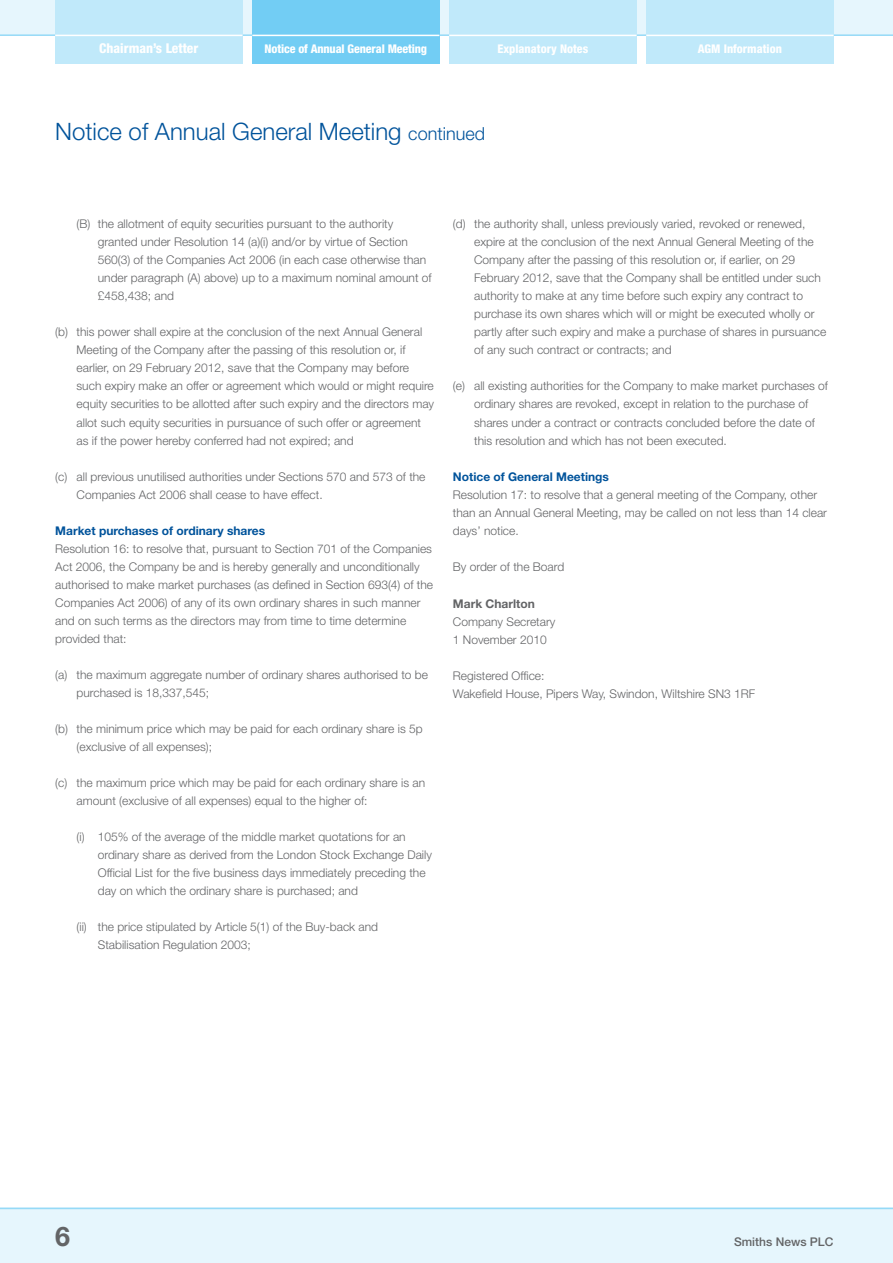
<style>
.page{position:relative;width:893px;height:1263px;background:#fff}
.page>*{position:absolute;margin:0;border:0;box-sizing:border-box;transform-origin:0 0}
.t1{font:700 27px "Helvetica Neue";color:#636466}
.t2{font:300 24px "Helvetica Neue";color:#00539b}
.t3{font:800 condensed 13.5px "Helvetica Neue";color:#fff}
.t4{font:300 12px/18px "Helvetica Neue";color:#636466}
.t5{font:800 condensed 12px "Helvetica Neue";color:#fff}
.t6{font:700 12px "Helvetica Neue";color:#00539b}
.t7{font:500 12px "Helvetica Neue";color:#636466}
.t8{font:700 12px "Helvetica Neue";color:#636466}
.s1{font-size:18px}
</style>
<div class="page">
<div style="left:0;top:0;width:893px;height:34px;background:#e6f6fd"></div>
<hr style="left:0;top:34px;width:893px;height:2px;background:#95daf7">
<div style="left:0;top:1208px;width:893px;height:55px;background:#e6f6fd"></div>
<hr style="left:0;top:1208px;width:893px;height:1px;background:#95daf7">
<div style="left:449px;top:0;width:187px;height:64px;background:#c0e9fa"></div>
<hr style="left:449px;top:35px;width:187px;height:1px;background:#fff">
<div style="left:646px;top:0;width:187px;height:64px;background:#c0e9fa"></div>
<hr style="left:646px;top:35px;width:187px;height:1px;background:#fff">
<div style="left:55px;top:0;width:187px;height:64px;background:#c0e9fa"></div>
<hr style="left:55px;top:35px;width:187px;height:1px;background:#fff">
<div style="left:252px;top:0;width:187px;height:64px;background:#72cdf4"></div>
<hr style="left:252px;top:35px;width:187px;height:1px;background:#fff">
<p class="t3" style="left:99px;top:40px;width:101px">Chairman’s Letter</p>
<p class="t5" style="left:264px;top:41px;width:164px">Notice of Annual General Meeting</p>
<p class="t5" style="left:497px;top:41px;width:92px">Explanatory Notes</p>
<p class="t5" style="left:698px;top:41px;width:86px">AGM Information</p>
<h2 class="t2" style="left:55px;top:117px;width:431px">Notice of Annual General Meeting <span class="s1">continued</span></h2>
<p class="t4" style="left:98px;top:215px;width:335px;text-indent:-21px">(B) the allotment of equity securities pursuant to the authority granted under Resolution 14 (a)(i) and/or by virtue of Section 560(3) of the Companies Act 2006 (in each case otherwise than under paragraph (A) above) up to a maximum nominal amount of £458,438; and</p>
<p class="t4" style="left:77px;top:323px;width:359px;text-indent:-21px">(b) this power shall expire at the conclusion of the next Annual General Meeting of the Company after the passing of this resolution or, if earlier, on 29 February 2012, save that the Company may before such expiry make an offer or agreement which would or might require equity securities to be allotted after such expiry and the directors may allot such equity securities in pursuance of such offer or agreement as if the power hereby conferred had not expired; and</p>
<p class="t4" style="left:77px;top:467px;width:350px;text-indent:-21px">(c) all previous unutilised authorities under Sections 570 and 573 of the<br>Companies Act 2006 shall cease to have effect.</p>
<p class="t6" style="left:55px;top:523px;width:212px">Market purchases of ordinary shares</p>
<p class="t4" style="left:55px;top:539px;width:379px">Resolution 16: to resolve that, pursuant to Section 701 of the Companies Act 2006, the Company be and is hereby generally and unconditionally authorised to make market purchases (as defined in Section 693(4) of the Companies Act 2006) of any of its own ordinary shares in such manner and on such terms as the directors may from time to time determine provided that:</p>
<p class="t4" style="left:77px;top:665px;width:353px;text-indent:-21px">(a) the maximum aggregate number of ordinary shares authorised to be purchased is 18,337,545;</p>
<p class="t4" style="left:77px;top:719px;width:348px;text-indent:-21px">(b) the minimum price which may be paid for each ordinary share is 5p (exclusive of all expenses);</p>
<p class="t4" style="left:77px;top:773px;width:350px;text-indent:-21px">(c) the maximum price which may be paid for each ordinary share is an amount (exclusive of all expenses) equal to the higher of:</p>
<p class="t4" style="left:98px;top:827px;width:336px;text-indent:-21px">(i) 105% of the average of the middle market quotations for an ordinary share as derived from the London Stock Exchange Daily Official List for the five business days immediately preceding the day on which the ordinary share is purchased; and</p>
<p class="t4" style="left:98px;top:917px;width:282px;text-indent:-21px">(ii) the price stipulated by Article 5(1) of the Buy-back and<br>Stabilisation Regulation 2003;</p>
<p class="t4" style="left:474px;top:215px;width:354px;text-indent:-21px">(d) the authority shall, unless previously varied, revoked or renewed, expire at the conclusion of the next Annual General Meeting of the Company after the passing of this resolution or, if earlier, on 29<br>February 2012, save that the Company shall be entitled under such authority to make at any time before such expiry any contract to purchase its own shares which will or might be executed wholly or partly after such expiry and make a purchase of shares in pursuance of any such contract or contracts; and</p>
<p class="t4" style="left:474px;top:377px;width:355px;text-indent:-21px">(e) all existing authorities for the Company to make market purchases of ordinary shares are revoked, except in relation to the purchase of shares under a contract or contracts concluded before the date of this resolution and which has not been executed.</p>
<p class="t6" style="left:453px;top:469px;width:158px">Notice of General Meetings</p>
<p class="t4" style="left:453px;top:485px;width:376px">Resolution 17: to resolve that a general meeting of the Company, other than an Annual General Meeting, may be called on not less than 14 clear days’ notice.</p>
<p class="t4" style="left:453px;top:557px;width:113px">By order of the Board</p>
<p class="t8" style="left:453px;top:596px;width:83px">Mark Charlton</p>
<p class="t4" style="left:453px;top:612px;width:104px">Company Secretary<br>1 November 2010</p>
<p class="t4" style="left:453px;top:666px;width:304px">Registered Office:<br>Wakefield House, Pipers Way, Swindon, Wiltshire SN3 1RF</p>
<h1 class="t1" style="left:55px;top:1220px;width:17px">6</h1>
<p class="t7" style="left:734px;top:1234px;width:101px">Smiths News PLC</p>
</div>
